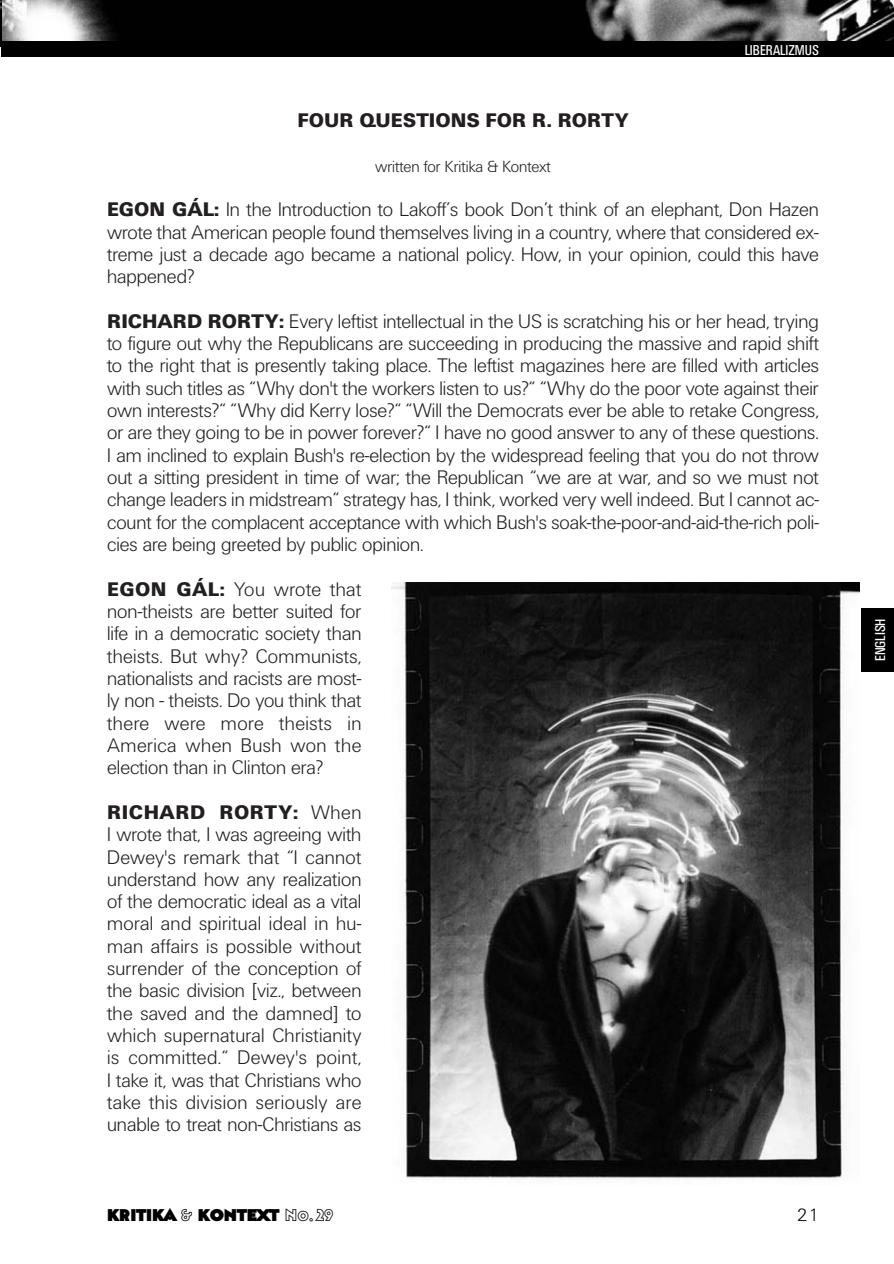
<style>
.page{position:relative;width:894px;height:1264px;background:#fff}
.page>*{position:absolute;margin:0;border:0;box-sizing:border-box;transform-origin:0 0}
.t1{font:300 20.4px/22.4px "Unitus DCE";color:#231f20;text-align:justify}
.t2{font:900 20.4px "Unitus TCE";color:#231f20}
.t3{font:900 20.4px "Unitus TCE";letter-spacing:.025em;color:#231f20}
.t4{font:300 18.6px "Unitus DCE";color:#000}
.t5{font:300 16.8px "Unitus DCE";color:#231f20}
.t6{font:16.8px "Bahnhof Ultra";color:#000}
.t7{font:condensed 14.8px "Unitus TCE";color:#fff}
.s1{font-family:"Unitus TCE";font-weight:900}
.s2{font-family:"Unitus DCE";font-weight:300}
.s3{font-family:"Bahnhof Outline"}
</style>
<div class="page">
<img style="left:2px;top:0;width:892px;height:41px">
<div style="left:2px;top:41px;width:892px;height:16px;background:#000"></div>
<img style="left:391px;top:583px;width:469px;height:596px">
<div style="left:861px;top:608px;width:33px;height:63px;background:#000"></div>
<p class="t7" style="left:745px;top:44px;width:76px">LIBERALIZMUS</p>
<p class="t2" style="left:297px;top:112px;width:333px">FOUR QUESTIONS FOR R. RORTY</p>
<p class="t5" style="left:375px;top:160px;width:177px">written for Kritika &amp; Kontext</p>
<p class="t1" style="left:107px;top:200px;width:713px"><span class="s1">EGON GÁL:</span> In the Introduction to Lakoff’s book Don’t think of an elephant, Don Hazen wrote that American people found themselves living in a country, where that considered ex&shy;treme just a decade ago became a national policy. How, in your opinion, could this have happened?</p>
<p class="t1" style="left:107px;top:311px;width:713px"><span class="s1">RICHARD RORTY:</span> Every leftist intellectual in the US is scratching his or her head, trying to figure out why the Republicans are succeeding in producing the massive and rapid shift to the right that is presently taking place. The leftist magazines here are filled with articles with such titles as “Why don't the workers listen to us?“ “Why do the poor vote against their own interests?“ “Why did Kerry lose?“ “Will the Democrats ever be able to retake Congress, or are they going to be in power forever?“ I have no good answer to any of these questions.<br>I am inclined to explain Bush's re-election by the widespread feeling that you do not throw out a sitting president in time of war; the Republican “we are at war, and so we must not change leaders in midstream“ strategy has, I think, worked very well indeed. But I cannot ac&shy;count for the complacent acceptance with which Bush's soak-the-poor-and-aid-the-rich poli&shy;cies are being greeted by public opinion.</p>
<p class="t1" style="left:107px;top:579px;width:256px"><span class="s1">EGON GÁL:</span> You wrote that non-theists are better suited for life in a democratic society than theists. But why? Communists, nationalists and racists are most&shy;ly non - theists. Do you think that there were more theists in America when Bush won the election than in Clinton era?</p>
<p class="t3" style="left:107px;top:804px;width:256px">RICHARD RORTY: <span class="s2">When</span></p>
<p class="t1" style="left:107px;top:825px;width:256px">I wrote that, I was agreeing with Dewey's remark that “I cannot understand how any realization of the democratic ideal as a vital moral and spiritual ideal in hu&shy;man affairs is possible without surrender of the conception of the basic division [viz., between the saved and the damned] to which supernatural Christianity is committed.“ Dewey's point, I take it, was that Christians who take this division seriously are unable to treat non-Christians as</p>
<p class="t6" style="left:107px;top:1205px;width:227px">KRITIKA <span class="s3">&amp;</span> KONTEXT <span class="s3">No.29</span></p>
<p class="t4" style="left:797px;top:1207px;width:24px">21</p>
<p class="t7" style="left:875px;top:661px;width:44px;rotate:-90deg">ENGLISH</p>
</div>
